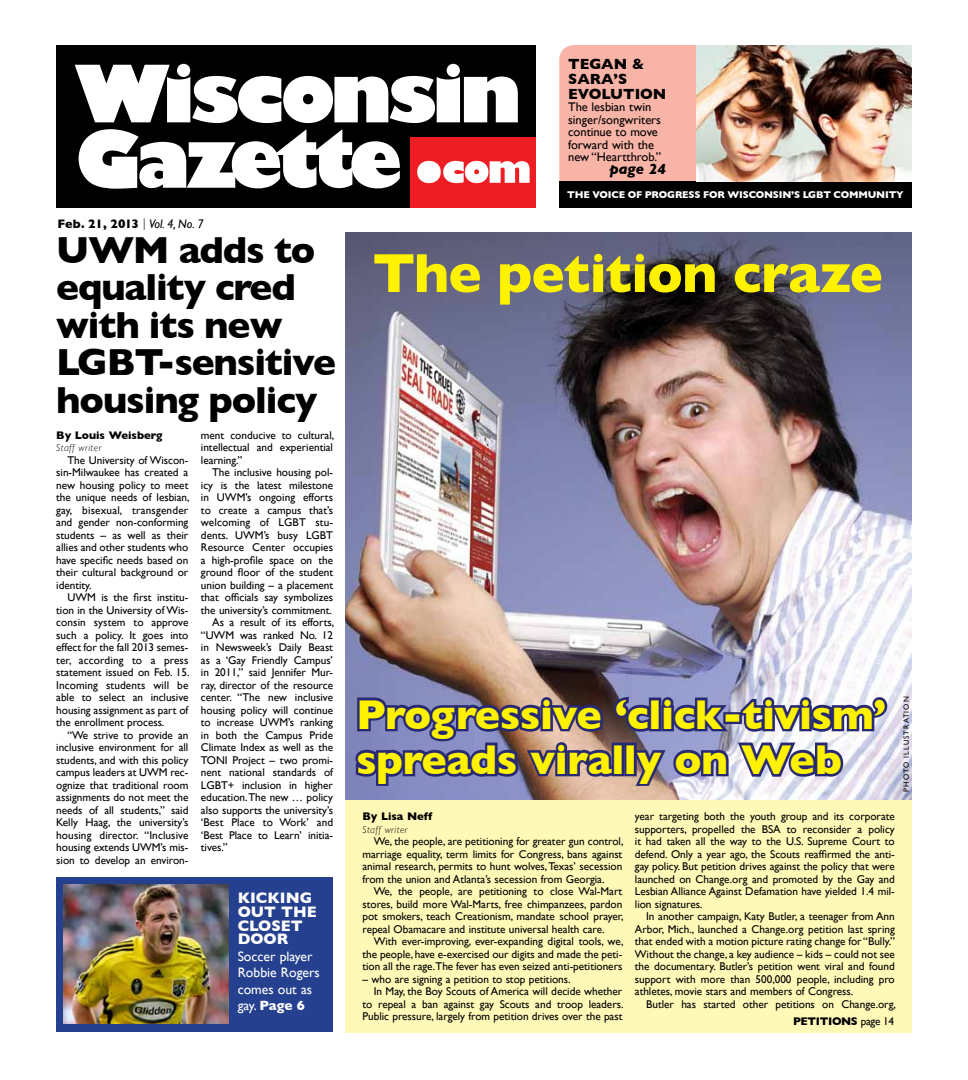
<style>
.page{position:relative;width:968px;height:1080px;background:#fff}
.page>*{position:absolute;margin:0;border:0;box-sizing:border-box;transform-origin:0 0}
.t1{font:700 55.75px "Gill Sans";letter-spacing:-.015em;color:#fff200}
.t2{font:700 42.5px/45px "Gill Sans";letter-spacing:-.01em;color:#fff200}
.t3{font:700 38.38px/37.5px "Gill Sans";letter-spacing:-.03em;color:#000}
.t4{font:700 15.5px/13.8px "Gill Sans";color:#fff}
.t5{font:700 15px/15px "Gill Sans";color:#000}
.t6{font:italic 700 15px "Gill Sans";color:#000}
.t7{font:13.62px/16.4px "Gill Sans";color:#fff}
.t8{font:12.5px/12.5px "Gill Sans";letter-spacing:-.005em;color:#000}
.t9{font:700 12.5px "Gill Sans";letter-spacing:-.015em;color:#000}
.t10{font:11.25px/12.5px "Gill Sans";letter-spacing:-.005em;color:#000;text-align:justify}
.t11{font:700 11.25px "Gill Sans";letter-spacing:-.005em;color:#000}
.t12{font:700 10px "Gill Sans";letter-spacing:-.02em;color:#fff}
.t13{font:italic 300 10px "Gill Sans";letter-spacing:.04em;color:#000}
.t14{font:7.5px "Gill Sans";letter-spacing:.14em;color:#000}
.s1{font-weight:300;font-style:italic}
.s2{font-weight:400;font-style:italic}
.s3{font-weight:700}
</style>
<div class="page">
<div style="left:56px;top:878px;width:276px;height:154px;background:#25408f"></div>
<img style="left:64px;top:885px;width:164px;height:138px">
<div style="left:559px;top:45px;width:137px;height:136px;background:#f9b4a8"></div>
<div style="left:559px;top:181px;width:352px;height:26px;background:#000"></div>
<div style="left:56px;top:45px;width:480px;height:163px;background:#000"></div>
<svg style="left:75px;top:64px;width:443px;height:59px"></svg>
<svg style="left:79px;top:129px;width:321px;height:60px"></svg>
<div style="left:410px;top:137px;width:126px;height:71px;background:#ed1d24"></div>
<svg style="left:417px;top:161px;width:112px;height:22px"></svg>
<div style="left:345px;top:796px;width:566px;height:236px;background:#fff9b8"></div>
<img style="left:345px;top:232px;width:566px;height:567px">
<img style="left:696px;top:45px;width:215px;height:137px">
<svg style="left:351px;top:693px;width:540px;height:95px;background:#76729d"></svg>
<p class="t9" style="left:58px;top:217px;width:148px">Feb. 21, 2013 <span class="s1">|</span> <span class="s2">Vol. 4, No. 7</span></p>
<h3 class="t3" style="left:56px;top:231px;width:281px">UWM adds to equality cred with its new<br>LGBT-sensitive housing policy</h3>
<p class="t11" style="left:56px;top:428px;width:108px">By Louis Weisberg</p>
<p class="t13" style="left:56px;top:442px;width:47px">Staff writer</p>
<p class="t10" style="left:56px;top:454px;width:135px;text-indent:11px">The University of Wiscon&shy;sin-Milwaukee has created a new housing policy to meet the unique needs of lesbian, gay, bisexual, transgender and gender non-conforming students – as well as their allies and other students who have specific needs based on their cultural background or identity.</p>
<p class="t10" style="left:56px;top:591px;width:135px;text-indent:11px">UWM is the first institu&shy;tion in the University of Wis&shy;consin system to approve such a policy. It goes into effect for the fall 2013 semes&shy;ter, according to a press statement issued on Feb. 15.<br>Incoming students will be able to select an inclusive housing assignment as part of the enrollment process.</p>
<p class="t10" style="left:56px;top:729px;width:134px;text-indent:11px">“We strive to provide an inclusive environment for all students, and with this policy campus leaders at UWM rec&shy;ognize that traditional room assignments do not meet the needs of all students,” said Kelly Haag, the university’s housing director. “Inclusive housing extends UWM’s mis&shy;sion to develop an environ-</p>
<p class="t10" style="left:201px;top:429px;width:135px">ment conducive to cultural, intellectual and experiential learning.”</p>
<p class="t10" style="left:212px;top:466px;width:122px">The inclusive housing pol-</p>
<p class="t10" style="left:201px;top:479px;width:134px">icy is the latest milestone</p>
<p class="t10" style="left:201px;top:491px;width:134px">in UWM’s ongoing efforts</p>
<p class="t10" style="left:201px;top:504px;width:134px">to create a campus that’s</p>
<p class="t10" style="left:201px;top:516px;width:134px">welcoming of LGBT stu-</p>
<p class="t10" style="left:201px;top:529px;width:134px">dents. UWM’s busy LGBT</p>
<p class="t10" style="left:201px;top:541px;width:134px">Resource Center occupies</p>
<p class="t10" style="left:201px;top:554px;width:134px">a high-profile space on the</p>
<p class="t10" style="left:201px;top:566px;width:134px">ground floor of the student</p>
<p class="t10" style="left:201px;top:579px;width:134px">union building – a placement</p>
<p class="t10" style="left:201px;top:591px;width:134px">that officials say symbolizes</p>
<p class="t10" style="left:201px;top:604px;width:132px">the university’s commitment.</p>
<p class="t10" style="left:212px;top:616px;width:123px">As a result of its efforts,</p>
<p class="t10" style="left:201px;top:629px;width:134px">“UWM was ranked No. 12</p>
<p class="t10" style="left:201px;top:641px;width:134px">in Newsweek’s Daily Beast</p>
<p class="t10" style="left:201px;top:654px;width:134px">as a ‘Gay Friendly Campus’</p>
<p class="t10" style="left:201px;top:666px;width:134px">in 2011,” said Jennifer Mur-</p>
<p class="t10" style="left:201px;top:679px;width:134px">ray, director of the resource</p>
<p class="t10" style="left:201px;top:691px;width:134px">center. “The new inclusive</p>
<p class="t10" style="left:201px;top:704px;width:134px">housing policy will continue</p>
<p class="t10" style="left:201px;top:716px;width:134px">to increase UWM’s ranking</p>
<p class="t10" style="left:201px;top:729px;width:134px">in both the Campus Pride</p>
<p class="t10" style="left:201px;top:741px;width:134px">Climate Index as well as the</p>
<p class="t10" style="left:201px;top:754px;width:134px">TONI Project – two promi-</p>
<p class="t10" style="left:201px;top:766px;width:134px">nent national standards of</p>
<p class="t10" style="left:201px;top:779px;width:134px">LGBT+ inclusion in higher</p>
<p class="t10" style="left:201px;top:791px;width:134px">education. The new … policy</p>
<p class="t10" style="left:201px;top:804px;width:134px">also supports the university’s</p>
<p class="t10" style="left:201px;top:816px;width:134px">‘Best Place to Work’ and</p>
<p class="t10" style="left:201px;top:829px;width:134px">‘Best Place to Learn’ initia-</p>
<p class="t10" style="left:201px;top:841px;width:28px">tives.”</p>
<h3 class="t4" style="left:238px;top:891px;width:81px">kicking<br>OUT the closet door</h3>
<p class="t7" style="left:238px;top:948px;width:84px">Soccer player<br>Robbie Rogers comes out as gay. <span class="s3">Page 6</span></p>
<h3 class="t5" style="left:568px;top:56px;width:100px">Tegan &amp;<br>Sara’s evolution</h3>
<p class="t8" style="left:568px;top:100px;width:95px">The lesbian twin singer/songwriters continue to move forward with the new “Heartthrob.”</p>
<h3 class="t6" style="left:609px;top:160px;width:58px">page 24</h3>
<p class="t12" style="left:567px;top:189px;width:338px">The voice of progress for Wisconsin’s LGBT community</p>
<h1 class="t1" style="left:372px;top:241px;width:512px">The petition craze</h1>
<h2 class="t2" style="left:356px;top:692px;width:531px">Progressive ‘click-tivism’ spreads virally on Web</h2>
<p class="t14" style="left:901px;top:792px;width:97px;rotate:-90deg">PHOTO ILLUSTRATION</p>
<p class="t11" style="left:362px;top:810px;width:71px">By Lisa N eff</p>
<p class="t13" style="left:362px;top:824px;width:47px">Staff writer</p>
<p class="t10" style="left:362px;top:835px;width:262px;text-indent:11px">We, the people, are petitioning for greater gun control, marriage equality, term limits for Congress, bans against animal research, permits to hunt wolves, Texas’ secession from the union and Atlanta’s secession from Georgia.</p>
<p class="t10" style="left:362px;top:885px;width:262px;text-indent:11px">We, the people, are petitioning to close Wal-Mart stores, build more Wal-Marts, free chimpanzees, pardon pot smokers, teach Creationism, mandate school prayer, repeal Obamacare and institute universal health care.</p>
<p class="t10" style="left:362px;top:935px;width:262px;text-indent:11px">With ever-improving, ever-expanding digital tools, we, the people, have e-exercised our digits and made the peti&shy;tion all the rage.The fever has even seized anti-petitioners</p>
<p class="t10" style="left:362px;top:973px;width:210px">– who are signing a petition to stop petitions.</p>
<p class="t10" style="left:374px;top:985px;width:250px">In May, the Boy Scouts of America will decide whether</p>
<p class="t10" style="left:362px;top:998px;width:262px">to repeal a ban against gay Scouts and troop leaders.</p>
<p class="t10" style="left:362px;top:1010px;width:261px">Public pressure, largely from petition drives over the past</p>
<p class="t10" style="left:635px;top:810px;width:261px">year targeting both the youth group and its corporate supporters, propelled the BSA to reconsider a policy it had taken all the way to the U.S. Supreme Court to defend. Only a year ago, the Scouts reaffirmed the anti&shy;gay policy. But petition drives against the policy that were launched on Change.org and promoted by the Gay and Lesbian Alliance Against Defamation have yielded 1.4 mil&shy;lion signatures.</p>
<p class="t10" style="left:635px;top:910px;width:261px;text-indent:11px">In another campaign, Katy Butler, a teenager from Ann Arbor, Mich., launched a Change.org petition last spring that ended with a motion picture rating change for “Bully.” Without the change, a key audience – kids – could not see the documentary. Butler’s petition went viral and found support with more than 500,000 people, including pro athletes, movie stars and members of Congress.</p>
<p class="t10" style="left:646px;top:998px;width:251px">Butler has started other petitions on Change.org,</p>
<p class="t11" style="left:793px;top:1015px;width:43px">PETITIONS</p>
<p class="t10" style="left:860px;top:1015px;width:35px">page 14</p>
</div>
